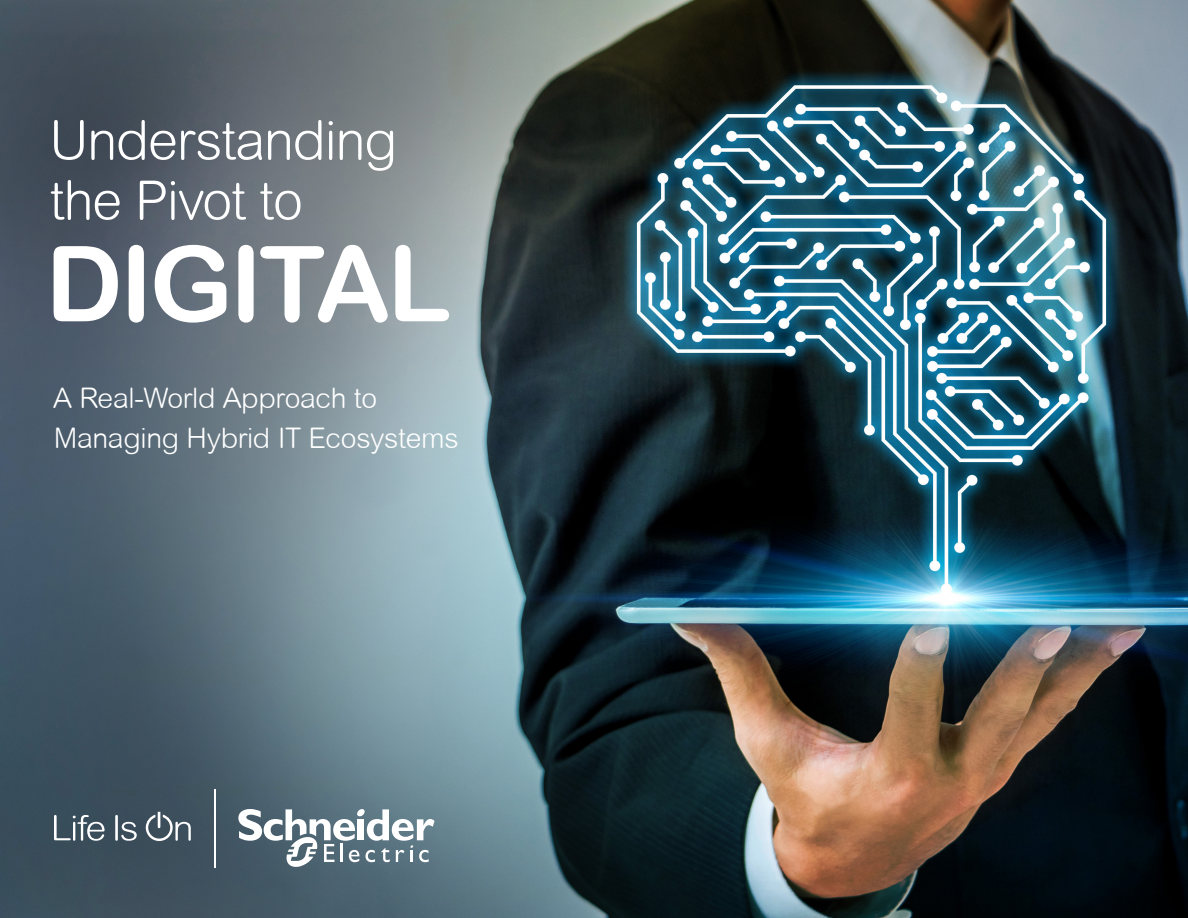
<style>
.page{position:relative;width:1188px;height:918px;background:#fff}
.page>*{position:absolute;margin:0;border:0;box-sizing:border-box;transform-origin:0 0}
.t1{font:105px "Arial Rounded MT Bold";letter-spacing:-.03em;color:#fff}
.t2{font:300 54px "Arial Rounded MT";letter-spacing:-.02em;color:#fff}
.t3{font:300 28.35px/40px "Arial Rounded MT";letter-spacing:-.01em;color:#fff}
</style>
<div class="page">
<img style="left:0;top:0;width:1188px;height:918px">
<svg style="left:54px;top:815px;width:51px;height:26px"></svg>
<svg style="left:115px;top:815px;width:22px;height:26px"></svg>
<svg style="left:146px;top:812px;width:45px;height:29px"></svg>
<svg style="left:238px;top:809px;width:197px;height:60px"></svg>
<hr style="left:214px;top:789px;width:1px;height:79px;background:#fff">
<p class="t2" style="left:50px;top:109px;width:349px">Understanding</p>
<p class="t2" style="left:50px;top:169px;width:255px">the Pivot to</p>
<p class="t1" style="left:45px;top:222px;width:407px">DIGITAL</p>
<p class="t3" style="left:53px;top:377px;width:407px">A Real-World Approach to<br>Managing Hybrid IT Ecosystems</p>
</div>
